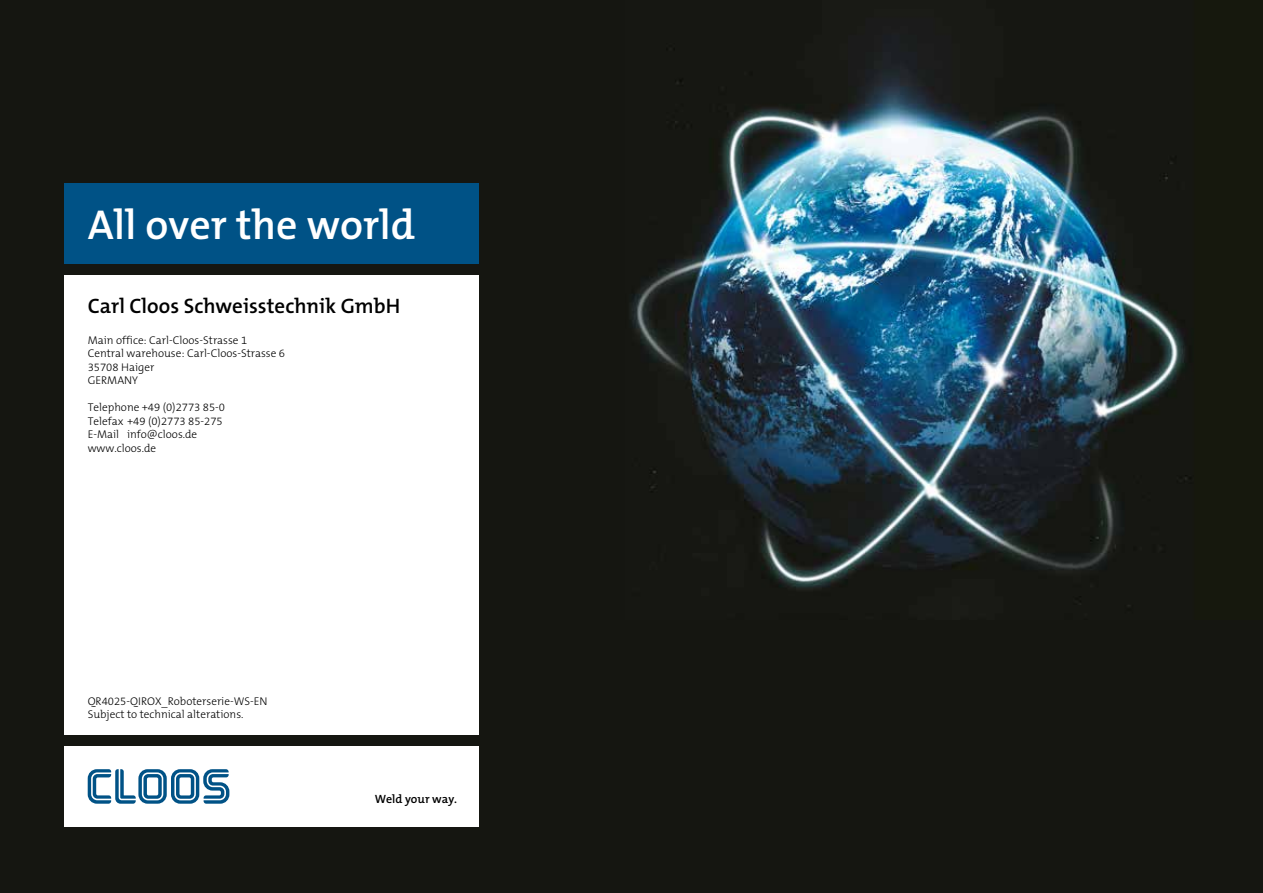
<style>
.page{position:relative;width:1263px;height:893px;background:#151611}
.page>*{position:absolute;margin:0;border:0;box-sizing:border-box;transform-origin:0 0}
.t1{font:600 42px "The Mix B6";color:#fff}
.t2{font:600 21px "The Mix B6";color:#000}
.t3{font:600 12px "The Mix B6";color:#000}
.t4{font:300 11.25px/13.5px "The Mix B3";color:#000}
</style>
<div class="page">
<img style="left:630px;top:26px;width:557px;height:580px">
<div style="left:64px;top:746px;width:414px;height:81px;background:#fff"></div>
<div style="left:64px;top:276px;width:414px;height:459px;background:#fff"></div>
<svg style="left:88px;top:769px;width:141px;height:35px"></svg>
<div style="left:64px;top:184px;width:414px;height:80px;background:#005286"></div>
<h1 class="t1" style="left:88px;top:203px;width:329px">All over the world</h1>
<h2 class="t2" style="left:88px;top:295px;width:314px">Carl Cloos Schweisstechnik GmbH</h2>
<p class="t4" style="left:88px;top:333px;width:199px">Main office: Carl-Cloos-Strasse 1<br>Central warehouse: Carl-Cloos-Strasse 6<br>35708 Haiger<br>GERMANY</p>
<p class="t4" style="left:88px;top:401px;width:139px">Telephone +49 (0)2773 85-0<br>Telefax +49 (0)2773 85-275<br>E-Mail info@cloos.de www.cloos.de</p>
<p class="t4" style="left:88px;top:694px;width:181px">QR4025-QIROX_Roboterserie-WS-EN<br>Subject to technical alterations.</p>
<p class="t3" style="left:375px;top:793px;width:84px">Weld your way.</p>
</div>
